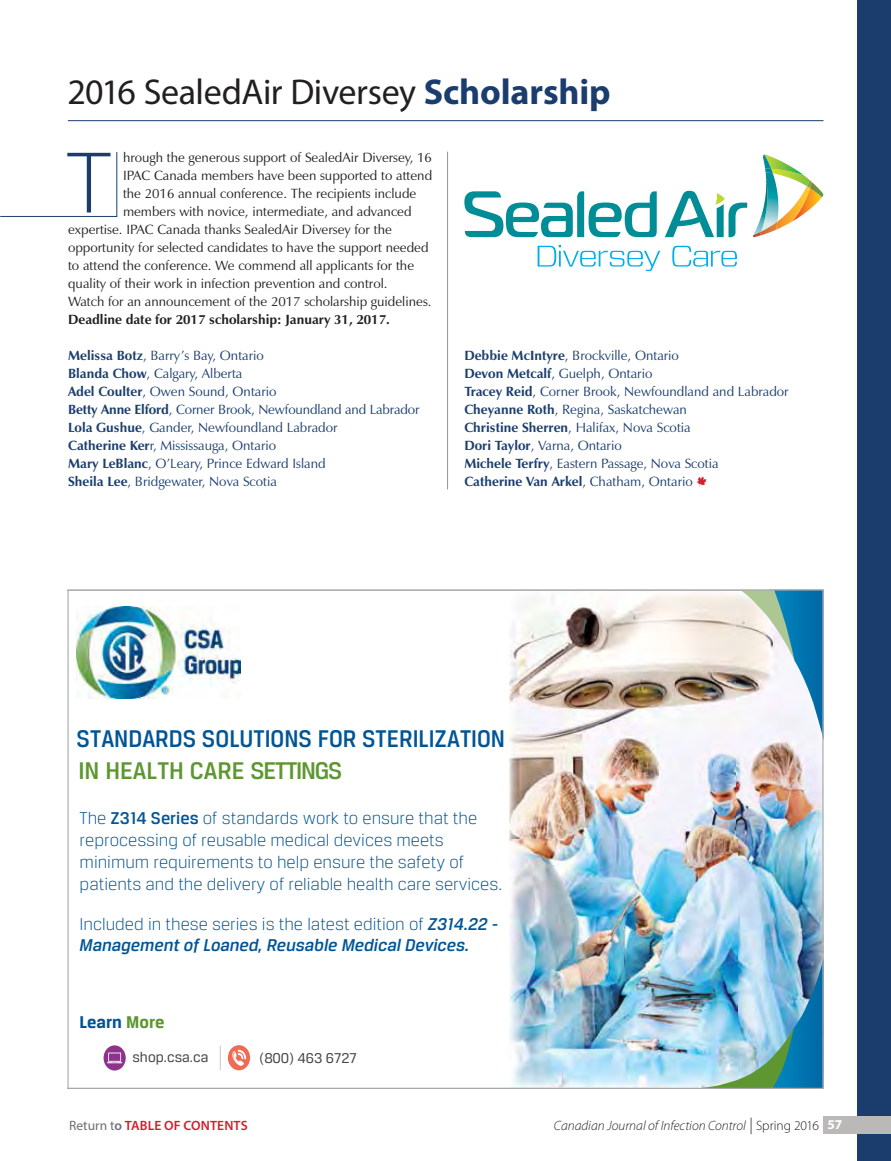
<style>
.page{position:relative;width:891px;height:1161px;background:#fff}
.page>*{position:absolute;margin:0;border:0;box-sizing:border-box;transform-origin:0 0}
.t1{font:300 88.5px "Myriad Pro";color:#1b3d6d}
.t2{font:36px "Myriad Pro";letter-spacing:-.015em;color:#231f20}
.t3{font:500 25.8px "Breuer Text";color:#005596;scale:.95 1}
.t4{font:500 25.8px "Breuer Text";color:#5e9732}
.t5{font:300 18.15px/21.8px "Breuer Text";color:#005596}
.t6{font:italic 500 18.15px/21.8px "Breuer Text";color:#005596}
.t7{font:700 18.15px "Breuer Text";color:#005596}
.t8{font:15.15px "Breuer Text";color:#434345}
.t9{font:13.5px/18px "Zapf Humanist 601 BT";color:#1b3d6d}
.t10{font:13.5px "Zapf Humanist 601 BT";color:#231f20}
.t11{font:700 13.5px "Zapf Humanist 601 BT";color:#231f20}
.t12{font:italic 300 13.5px "Myriad Pro";color:#231f20}
.t13{font:600 13.5px "Myriad Pro";letter-spacing:.01em;color:#d0202e}
.s1{font-weight:700;color:#1b3d6d}
.s2{font-weight:700}
.s3{font-weight:500}
.s4{font-weight:300;font-style:normal}
.s5{color:#5e9732}
.s6{font-weight:400;color:#6d6e71}
.s7{color:#6d6e71}
.s8{font-style:normal;font-size:16.5px}
.s9{font-style:normal}
.s10{font-weight:700;font-style:normal;color:#fff}
</style>
<div class="page">
<div style="left:857px;top:0;width:34px;height:1161px;background:#1b3d6d"></div>
<hr style="left:68px;top:120px;width:756px;height:1px;background:#1b3d6d">
<svg style="left:697px;top:476px;width:9px;height:10px"></svg>
<svg style="left:464px;top:191px;width:193px;height:46px"></svg>
<img style="left:780px;top:175px;width:30px;height:11px">
<img style="left:764px;top:154px;width:40px;height:21px">
<img style="left:778px;top:186px;width:29px;height:43px">
<img style="left:793px;top:187px;width:14px;height:1px">
<img style="left:793px;top:188px;width:29px;height:33px">
<svg style="left:807px;top:180px;width:5px;height:17px"></svg>
<img style="left:810px;top:182px;width:13px;height:15px">
<img style="left:767px;top:169px;width:11px;height:61px">
<img style="left:767px;top:222px;width:10px;height:12px">
<svg style="left:763px;top:155px;width:11px;height:45px"></svg>
<img style="left:755px;top:178px;width:12px;height:58px">
<svg style="left:753px;top:232px;width:8px;height:6px"></svg>
<svg style="left:665px;top:191px;width:82px;height:46px"></svg>
<svg style="left:538px;top:245px;width:122px;height:26px"></svg>
<svg style="left:672px;top:246px;width:65px;height:21px"></svg>
<hr style="left:447px;top:152px;width:1px;height:337px;background:#939598">
<hr style="left:0;top:0;width:1px;height:211px;background:#231f20">
<hr style="left:0;top:345px;width:1px;height:816px;background:#231f20">
<svg style="left:0;top:65px;width:117px;height:473px"></svg>
<img style="left:76px;top:596px;width:572px;height:491px">
<img style="left:648px;top:592px;width:174px;height:495px">
<img style="left:77px;top:606px;width:163px;height:92px">
<div style="left:824px;top:1116px;width:67px;height:18px;background:#bbb8b8"></div>
<h2 class="t2" style="left:68px;top:69px;width:545px">2016 SealedAir Diversey <span class="s1">Scholarship</span></h2>
<p class="t10" style="left:123px;top:149px;width:311px">hrough the generous support of SealedAir Diversey, 16</p>
<p class="t10" style="left:123px;top:167px;width:311px">IPAC Canada members have been supported to attend</p>
<p class="t10" style="left:123px;top:185px;width:295px">the 2016 annual conference. The recipients include</p>
<p class="t10" style="left:123px;top:203px;width:290px">members with novice, intermediate, and advanced</p>
<p class="t10" style="left:68px;top:221px;width:325px">expertise. IPAC Canada thanks SealedAir Diversey for the</p>
<p class="t10" style="left:68px;top:239px;width:362px">opportunity for selected candidates to have the support needed</p>
<p class="t10" style="left:68px;top:257px;width:348px">to attend the conference. We commend all applicants for the</p>
<p class="t10" style="left:68px;top:275px;width:321px">quality of their work in infection prevention and control.</p>
<p class="t10" style="left:68px;top:293px;width:365px">Watch for an announcement of the 2017 scholarship guidelines.</p>
<p class="t11" style="left:68px;top:311px;width:323px">Deadline date for 2017 scholarship: January 31, 2017.</p>
<p class="t9" style="left:68px;top:346px;width:353px"><span class="s2">Melissa Botz</span>, Barry’s Bay, Ontario<br><span class="s2">Blanda Chow</span>, Calgary, Alberta<br><span class="s2">Adel Coulter</span>, Owen Sound, Ontario<br><span class="s2">Betty Anne Elford</span>, Corner Brook, Newfoundland and Labrador <span class="s2">Lola Gushue</span>, Gander, Newfoundland Labrador<br><span class="s2">Catherine Ker</span>r, Mississauga, Ontario<br><span class="s2">Mary LeBlanc</span>, O’Leary, Prince Edward Island<br><span class="s2">Sheila Lee</span>, Bridgewater, Nova Scotia</p>
<h1 class="t1" style="left:68px;top:130px;width:43px">T</h1>
<p class="t9" style="left:464px;top:347px;width:326px"><span class="s2">Debbie McIntyre</span>, Brockville, Ontario<br><span class="s2">Devon Metcalf</span>, Guelph, Ontario<br><span class="s2">Tracey Reid</span>, Corner Brook, Newfoundland and Labrador <span class="s2">Cheyanne Roth</span>, Regina, Saskatchewan<br><span class="s2">Christine Sherren</span>, Halifax, Nova Scotia<br><span class="s2">Dori Taylor</span>, Varna, Ontario<br><span class="s2">Michele Terfry</span>, Eastern Passage, Nova Scotia<br><span class="s2">Catherine Van Arkel</span>, Chatham, Ontario</p>
<h3 class="t3" style="left:77px;top:725px;width:453px">STANDARDS SOLUTIONS FOR STERILIZATION</h3>
<h3 class="t4" style="left:78px;top:756px;width:265px">IN HEALTH CARE SETTINGS</h3>
<h3 class="t5" style="left:80px;top:807px;width:424px">The <span class="s3">Z314 Series</span> of standards work to ensure that the reprocessing of reusable medical devices meets minimum requirements to help ensure the safety of patients and the delivery of reliable health care services.</h3>
<h3 class="t6" style="left:80px;top:913px;width:420px"><span class="s4">Included in these series is the latest edition of</span> Z314.22 -<br>Management of Loaned, Reusable Medical Devices.</h3>
<h3 class="t7" style="left:80px;top:1012px;width:86px">Learn <span class="s5">More</span></h3>
<p class="t8" style="left:132px;top:1049px;width:77px">shop.csa.ca</p>
<p class="t8" style="left:260px;top:1050px;width:99px">(800) 463 6727</p>
<p class="t13" style="left:69px;top:1117px;width:180px"><span class="s6">Return t</span><span class="s7">o</span> TABLE OF CONTENTS</p>
<p class="t12" style="left:554px;top:1117px;width:290px">Canadian Journal of Infection Control <span class="s8">|</span> <span class="s9">Spring 2016</span> <span class="s10">57</span></p>
</div>
